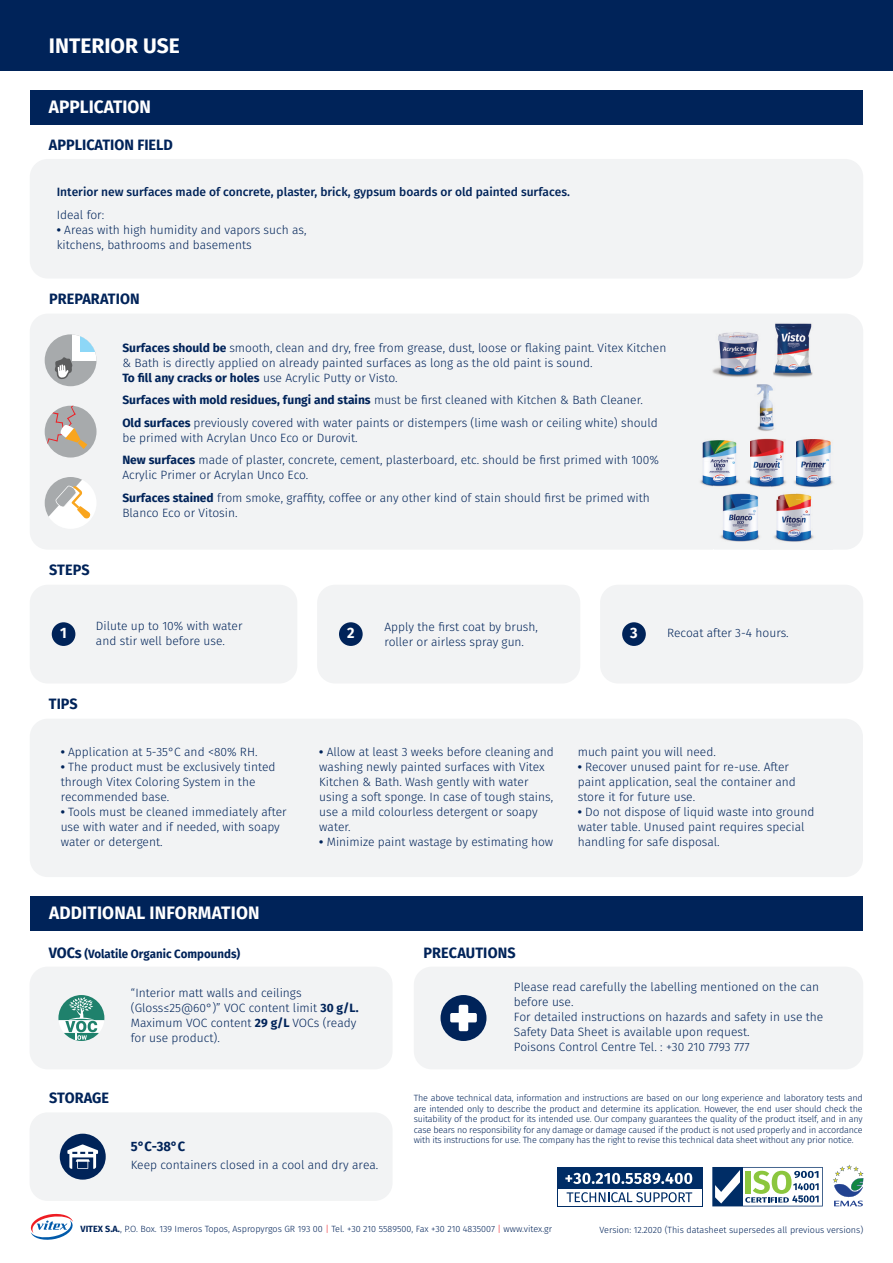
<style>
.page{position:relative;width:893px;height:1263px;background:#fff}
.page>*{position:absolute;margin:0;border:0;box-sizing:border-box;transform-origin:0 0}
.t1{font:700 21px "Fira Sans";color:#fff}
.t2{font:700 18px "Fira Sans";letter-spacing:.01em;color:#fff;scale:.96 1}
.t3{font:700 15px "Fira Sans";color:#002359;scale:.96 1}
.t4{font:700 15px "Fira Sans";color:#fff;scale:.96 1}
.t5{font:700 13.5px "Fira Sans";color:#002359;scale:.96 1}
.t6{font:300 12px/15px "Fira Sans";color:#002359}
.t7{font:500 12px "Fira Sans";color:#002359}
.t8{font:700 12px "Fira Sans";color:#002359;scale:.96 1}
.t9{font:300 9px/10.5px "Fira Sans";color:#002359;text-align:justify}
.s1{font-weight:700}
.s2{font-size:15px}
.s3{color:#ee1d23}
</style>
<div class="page">
<div style="left:30px;top:90px;width:833px;height:34px;background:#002359"></div>
<div style="left:30px;top:896px;width:833px;height:34px;background:#002359"></div>
<div style="left:30px;top:967px;width:363px;height:102px;background:#f2f3f4;border-radius:18px"></div>
<div style="left:414px;top:967px;width:449px;height:102px;background:#f2f3f4;border-radius:18px"></div>
<svg style="left:58px;top:995px;width:46px;height:46px"></svg>
<div style="left:30px;top:1112px;width:363px;height:89px;background:#f2f3f4;border-radius:18px"></div>
<div style="left:30px;top:159px;width:833px;height:120px;background:#f2f3f4;border-radius:18px"></div>
<div style="left:30px;top:314px;width:833px;height:236px;background:#f2f3f4;border-radius:18px"></div>
<div style="left:30px;top:719px;width:833px;height:158px;background:#f2f3f4;border-radius:18px"></div>
<div style="left:30px;top:585px;width:267px;height:98px;background:#f2f3f4;border-radius:18px"></div>
<div style="left:317px;top:585px;width:263px;height:98px;background:#f2f3f4;border-radius:18px"></div>
<div style="left:600px;top:585px;width:263px;height:98px;background:#f2f3f4;border-radius:18px"></div>
<div style="left:60px;top:1134px;width:46px;height:45px;background:#002359;border-radius:50%"></div>
<svg style="left:67px;top:1144px;width:31px;height:25px"></svg>
<div style="left:441px;top:995px;width:45px;height:46px;background:#002359;border-radius:50%"></div>
<svg style="left:450px;top:1005px;width:27px;height:26px"></svg>
<div style="left:52px;top:622px;width:23px;height:24px;background:#002359;border-radius:50%"></div>
<div style="left:339px;top:622px;width:24px;height:24px;background:#002359;border-radius:50%"></div>
<div style="left:622px;top:622px;width:24px;height:24px;background:#002359;border-radius:50%"></div>
<div style="left:0;top:0;width:893px;height:70px;background:#002359"></div>
<img style="left:700px;top:440px;width:37px;height:47px">
<img style="left:712px;top:332px;width:47px;height:45px">
<img style="left:773px;top:323px;width:40px;height:54px">
<img style="left:750px;top:423px;width:34px;height:55px">
<img style="left:796px;top:439px;width:38px;height:44px">
<img style="left:720px;top:500px;width:94px;height:42px">
<img style="left:759px;top:477px;width:74px;height:23px">
<img style="left:780px;top:477px;width:15px;height:23px">
<img style="left:714px;top:478px;width:57px;height:22px">
<img style="left:741px;top:478px;width:8px;height:21px">
<img style="left:750px;top:385px;width:17px;height:39px">
<img style="left:767px;top:385px;width:6px;height:38px">
<img style="left:756px;top:384px;width:13px;height:1px">
<img style="left:780px;top:423px;width:4px;height:11px">
<svg style="left:30px;top:1213px;width:43px;height:27px"></svg>
<svg style="left:833px;top:1165px;width:30px;height:41px"></svg>
<div style="left:557px;top:1167px;width:145px;height:39px;background:#002d66"></div>
<div style="left:558px;top:1189px;width:143px;height:16px;background:#fff"></div>
<svg style="left:567px;top:1192px;width:125px;height:10px"></svg>
<svg style="left:565px;top:1173px;width:127px;height:11px"></svg>
<svg style="left:45px;top:477px;width:51px;height:51px"></svg>
<div style="left:45px;top:334px;width:52px;height:52px;background:#a7aaac;border-radius:26px"></div>
<div style="left:73px;top:334px;width:24px;height:27px;background:#fff"></div>
<svg style="left:80px;top:334px;width:17px;height:17px"></svg>
<svg style="left:54px;top:357px;width:19px;height:22px"></svg>
<div style="left:45px;top:406px;width:52px;height:51px;background:#a7aaac;border-radius:26px"></div>
<svg style="left:46px;top:406px;width:41px;height:43px"></svg>
<svg style="left:712px;top:1167px;width:111px;height:39px"></svg>
<h1 class="t1" style="left:49px;top:31px;width:132px">INTERIOR USE</h1>
<h2 class="t2" style="left:49px;top:94px;width:108px">APPLICATION</h2>
<p class="t3" style="left:49px;top:134px;width:131px">APPLICATION FIELD</p>
<p class="t7" style="left:57px;top:184px;width:515px">Interior new surfaces made of concrete, plaster, brick, gypsum boards or old painted surfaces.</p>
<p class="t6" style="left:57px;top:208px;width:49px">Ideal for:</p>
<p class="t6" style="left:57px;top:223px;width:251px"><span class="s1">•</span> Areas with high humidity and vapors such as, kitchens, bathrooms and basements</p>
<p class="t3" style="left:49px;top:288px;width:96px">PREPARATION</p>
<p class="t3" style="left:49px;top:560px;width:44px">STEPS</p>
<p class="t6" style="left:122px;top:341px;width:546px"><span class="s1">Surfaces should be</span> smooth, clean and dry, free from grease, dust, loose or flaking paint. Vitex Kitchen &amp; Bath is directly applied on already painted surfaces as long as the old paint is sound.<br><span class="s1">To fill any cracks or holes</span> use Acrylic Putty or Visto.</p>
<p class="t6" style="left:122px;top:390px;width:537px;line-height:22.5px"><span class="s1">Surfaces with mold residues, fungi and stains</span> must be first cleaned with Kitchen &amp; Bath Cleaner.<br><span class="s1">Old surfaces</span> previously covered with water paints or distempers (lime wash or ceiling white) should</p>
<p class="t6" style="left:122px;top:427px;width:538px;line-height:22.5px">be primed with Acrylan Unco Eco or Durovit.<br><span class="s1">New surfaces</span> made of plaster, concrete, cement, plasterboard, etc. should be first primed with 100%</p>
<p class="t6" style="left:122px;top:465px;width:529px;line-height:22.5px">Acrylic Primer or Acrylan Unco Eco.<br><span class="s1">Surfaces stained</span> from smoke, graffity, coffee or any other kind of stain should first be primed with</p>
<p class="t6" style="left:122px;top:506px;width:117px">Blanco Eco or Vitosin.</p>
<p class="t6" style="left:96px;top:619px;width:148px">Dilute up to 10% with water and stir well before use.</p>
<p class="t6" style="left:384px;top:620px;width:155px">Apply the first coat by brush, roller or airless spray gun.</p>
<p class="t6" style="left:667px;top:626px;width:123px">Recoat after 3-4 hours.</p>
<p class="t4" style="left:60px;top:622px;width:8px">1</p>
<p class="t4" style="left:347px;top:622px;width:9px">2</p>
<p class="t4" style="left:630px;top:622px;width:9px">3</p>
<p class="t3" style="left:49px;top:694px;width:31px">TIPS</p>
<p class="t6" style="left:61px;top:745px;width:198px"><span class="s1">•</span> Application at 5-35°C and &lt;80% RH.</p>
<p class="t6" style="left:61px;top:760px;width:216px"><span class="s1">•</span> The product must be exclusively tinted through Vitex Coloring System in the recommended base.</p>
<p class="t6" style="left:61px;top:805px;width:227px"><span class="s1">•</span> Tools must be cleaned immediately after use with water and if needed, with soapy water or detergent.</p>
<h2 class="t2" style="left:49px;top:900px;width:221px">ADDITIONAL INFORMATION</h2>
<p class="t6" style="left:319px;top:745px;width:236px"><span class="s1">•</span> Allow at least 3 weeks before cleaning and washing newly painted surfaces with Vitex Kitchen &amp; Bath. Wash gently with water using a soft sponge. In case of tough stains, use a mild colourless detergent or soapy water.</p>
<p class="t6" style="left:319px;top:835px;width:235px"><span class="s1">•</span> Minimize paint wastage by estimating how</p>
<p class="t6" style="left:578px;top:745px;width:140px">much paint you will need.</p>
<p class="t6" style="left:578px;top:760px;width:220px"><span class="s1">•</span> Recover unused paint for re-use. After paint application, seal the container and store it for future use.</p>
<p class="t6" style="left:578px;top:805px;width:238px"><span class="s1">•</span> Do not dispose of liquid waste into ground water table. Unused paint requires special handling for safe disposal.</p>
<p class="t8" style="left:49px;top:946px;width:201px"><span class="s2">VOCs</span> (Volatile Organic Compounds)</p>
<p class="t3" style="left:423px;top:943px;width:98px">PRECAUTIONS</p>
<p class="t6" style="left:131px;top:986px;width:229px">“Interior matt walls and ceilings (Gloss≤25@60°)” VOC content limit <span class="s1">30 g/L.<br></span>Maximum VOC content <span class="s1">29 g/L</span> VOCs (ready for use product).</p>
<p class="t6" style="left:514px;top:980px;width:311px">Please read carefully the labelling mentioned on the can before use.<br>For detailed instructions on hazards and safety in use the Safety Data Sheet is available upon request.<br>Poisons Control Centre Tel. : +30 210 7793 777</p>
<p class="t3" style="left:49px;top:1087px;width:64px">STORAGE</p>
<p class="t5" style="left:131px;top:1137px;width:58px">5°C-38°C</p>
<p class="t6" style="left:131px;top:1158px;width:249px">Keep containers closed in a cool and dry area.</p>
<p class="t9" style="left:414px;top:1093px;width:450px">The above technical data, information and instructions are based on our long experience and laboratory tests and are intended only to describe the product and determine its application. However, the end user should check the suitability of the product for its intended use. Our company guarantees the quality of the product itself, and in any case bears no responsibility for any damage or damage caused if the product is not used properly and in accordance with its instructions for use. The company has the right to revise this technical data sheet without any prior notice.</p>
<p class="t9" style="left:81px;top:1225px;width:473px"><span class="s1">VITEX S.A.</span>, P.O. Box. 139 Imeros Topos, Aspropyrgos GR 193 00 <span class="s3">|</span> Τel. +30 210 5589500, Fax +30 210 4835007 <span class="s3">|</span> www.vitex.gr</p>
<p class="t9" style="left:600px;top:1225px;width:265px">Version: 12.2020 (This datasheet supersedes all previous versions)</p>
</div>
